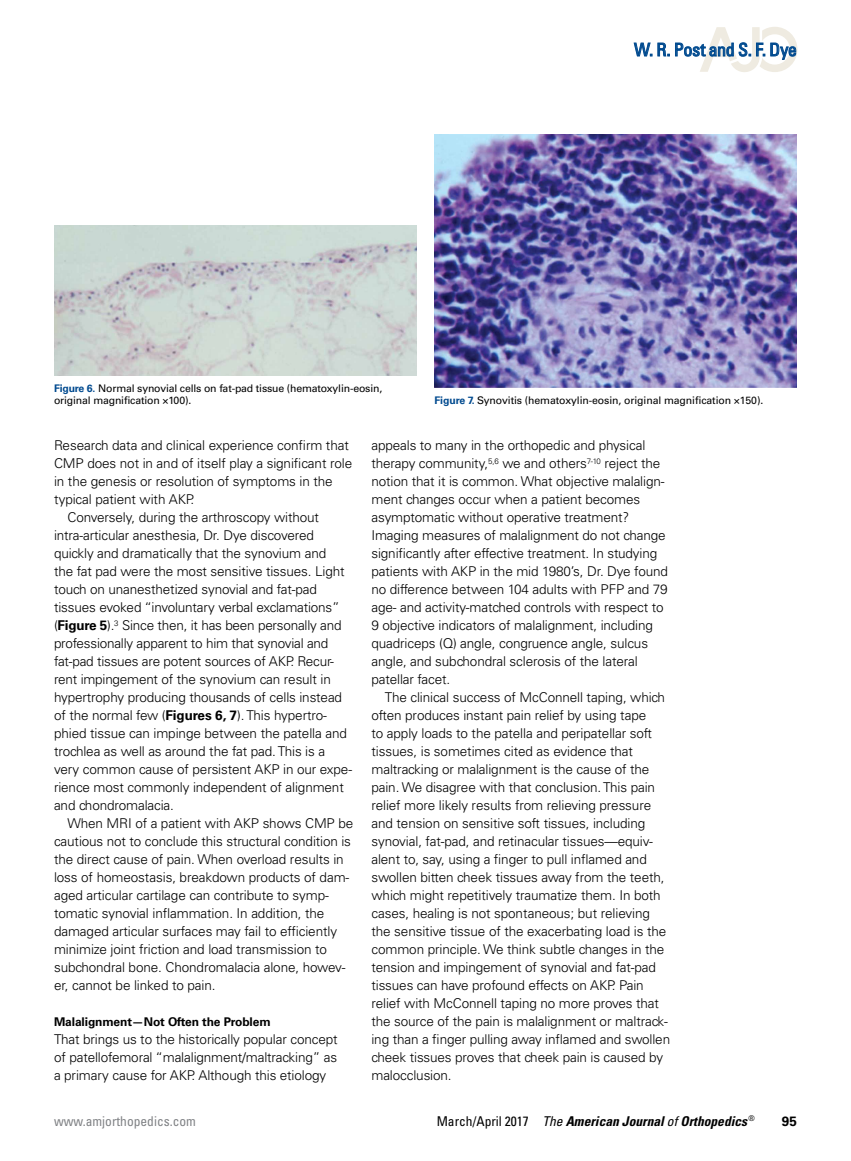
<style>
.page{position:relative;width:851px;height:1161px;background:#fff}
.page>*{position:absolute;margin:0;border:0;box-sizing:border-box;transform-origin:0 0}
.t1{font:condensed 18px "Univers LT Std";letter-spacing:-.02em;color:#004a8f}
.t2{font:300 13.5px/18px "Univers LT Std";letter-spacing:-.01em;color:#000}
.t3{font:italic 700 condensed 13.5px "Univers LT Std";color:#000}
.t4{font:condensed 13.5px "Univers LT Std";color:#808285}
.t5{font:700 13.5px "Univers LT Std";color:#000}
.t6{font:700 12px "Univers LT Std";letter-spacing:-.01em;color:#000}
.t7{font:10.5px/12px "Univers LT Std";letter-spacing:-.015em;color:#000}
.s1{font-weight:700;color:#004a8f}
.s2{font-weight:700}
.s3{font-weight:400;font-style:normal}
.s4{font-weight:400}
</style>
<div class="page">
<svg style="left:633px;top:42px;width:36px;height:15px"></svg>
<svg style="left:675px;top:27px;width:122px;height:45px"></svg>
<img style="left:54px;top:226px;width:362px;height:150px">
<img style="left:434px;top:134px;width:362px;height:254px">
<h1 class="t1" style="left:634px;top:38px;width:164px">W. R. Post and S. F. Dye</h1>
<p class="t7" style="left:54px;top:383px;width:330px"><span class="s1">Figure 6.</span> Normal synovial cells on fat-pad tissue (hematoxylin-eosin, original magnification ×100).</p>
<p class="t7" style="left:434px;top:395px;width:330px"><span class="s1">Figure 7.</span> Synovitis (hematoxylin-eosin, original magnification ×150).</p>
<p class="t2" style="left:54px;top:436px;width:296px">Research data and clinical experience confirm that</p>
<p class="t2" style="left:54px;top:454px;width:300px">CMP does not in and of itself play a significant role</p>
<p class="t2" style="left:54px;top:472px;width:280px">in the genesis or resolution of symptoms in the</p>
<p class="t2" style="left:54px;top:490px;width:142px">typical patient with AKP.</p>
<p class="t2" style="left:68px;top:508px;width:253px">Conversely, during the arthroscopy without</p>
<p class="t2" style="left:54px;top:526px;width:261px">intra-articular anesthesia, Dr. Dye discovered</p>
<p class="t2" style="left:54px;top:544px;width:274px">quickly and dramatically that the synovium and</p>
<p class="t2" style="left:54px;top:562px;width:292px">the fat pad were the most sensitive tissues. Light</p>
<p class="t2" style="left:54px;top:580px;width:264px">touch on unanesthetized synovial and fat-pad</p>
<p class="t2" style="left:54px;top:598px;width:287px">tissues evoked “involuntary verbal exclamations”</p>
<p class="t2" style="left:54px;top:616px;width:289px">(<span class="s2">Figure 5</span>).<sup>3</sup> Since then, it has been personally and</p>
<p class="t2" style="left:54px;top:634px;width:276px">professionally apparent to him that synovial and</p>
<p class="t2" style="left:54px;top:652px;width:281px">fat-pad tissues are potent sources of AKP. Recur-</p>
<p class="t2" style="left:54px;top:670px;width:278px">rent impingement of the synovium can result in</p>
<p class="t2" style="left:54px;top:688px;width:289px">hypertrophy producing thousands of cells instead</p>
<p class="t2" style="left:54px;top:706px;width:274px">of the normal few (<span class="s2">Figures 6, 7</span>). This hypertro-</p>
<p class="t2" style="left:54px;top:724px;width:294px">phied tissue can impinge between the patella and</p>
<p class="t2" style="left:54px;top:742px;width:272px">trochlea as well as around the fat pad. This is a</p>
<p class="t2" style="left:54px;top:760px;width:299px">very common cause of persistent AKP in our expe-</p>
<p class="t2" style="left:54px;top:778px;width:291px">rience most commonly independent of alignment</p>
<p class="t2" style="left:54px;top:796px;width:121px">and chondromalacia.</p>
<p class="t2" style="left:67px;top:814px;width:287px">When MRI of a patient with AKP shows CMP be</p>
<p class="t2" style="left:54px;top:832px;width:298px">cautious not to conclude this structural condition is</p>
<p class="t2" style="left:54px;top:850px;width:291px">the direct cause of pain. When overload results in</p>
<p class="t2" style="left:54px;top:868px;width:297px">loss of homeostasis, breakdown products of dam-</p>
<p class="t2" style="left:54px;top:886px;width:276px">aged articular cartilage can contribute to symp-</p>
<p class="t2" style="left:54px;top:904px;width:272px">tomatic synovial inflammation. In addition, the</p>
<p class="t2" style="left:54px;top:922px;width:284px">damaged articular surfaces may fail to efficiently</p>
<p class="t2" style="left:54px;top:940px;width:274px">minimize joint friction and load transmission to</p>
<p class="t2" style="left:54px;top:958px;width:293px">subchondral bone. Chondromalacia alone, howev-</p>
<p class="t2" style="left:54px;top:976px;width:163px">er, cannot be linked to pain.</p>
<p class="t6" style="left:54px;top:1015px;width:218px">Malalignment—Not Often the Problem</p>
<p class="t2" style="left:54px;top:1030px;width:285px;text-align:justify">That brings us to the historically popular concept of patellofemoral “malalignment/maltracking” as a primary cause for AKP. Although this etiology</p>
<p class="t2" style="left:371px;top:436px;width:298px">appeals to many in the orthopedic and physical therapy community,<sup>5,6</sup> we and others<sup>7-10</sup> reject the notion that it is common. What objective malalign&shy;ment changes occur when a patient becomes asymptomatic without operative treatment?<br>Imaging measures of malalignment do not change significantly after effective treatment. In studying patients with AKP in the mid 1980’s, Dr. Dye found no difference between 104 adults with PFP and 79 age- and activity-matched controls with respect to 9 objective indicators of malalignment, including quadriceps (Q) angle, congruence angle, sulcus angle, and subchondral sclerosis of the lateral patellar facet.</p>
<p class="t2" style="left:371px;top:688px;width:300px;text-indent:13px">The clinical success of McConnell taping, which often produces instant pain relief by using tape<br>to apply loads to the patella and peripatellar soft tissues, is sometimes cited as evidence that maltracking or malalignment is the cause of the pain. We disagree with that conclusion. This pain relief more likely results from relieving pressure and tension on sensitive soft tissues, including synovial, fat-pad, and retinacular tissues—equiv&shy;alent to, say, using a finger to pull inflamed and swollen bitten cheek tissues away from the teeth, which might repetitively traumatize them. In both cases, healing is not spontaneous; but relieving the sensitive tissue of the exacerbating load is the common principle. We think subtle changes in the tension and impingement of synovial and fat-pad tissues can have profound effects on AKP. Pain relief with McConnell taping no more proves that the source of the pain is malalignment or maltrack&shy;ing than a finger pulling away inflamed and swollen cheek tissues proves that cheek pain is caused by malocclusion.</p>
<p class="t4" style="left:54px;top:1112px;width:143px">www.amjorthopedics.com</p>
<p class="t3" style="left:436px;top:1113px;width:320px"><span class="s3">March/April 2017</span> <span class="s4">The</span> American Journal <span class="s4">of</span> Orthopedics <sup>®</sup></p>
<p class="t5" style="left:781px;top:1113px;width:17px">95</p>
</div>
